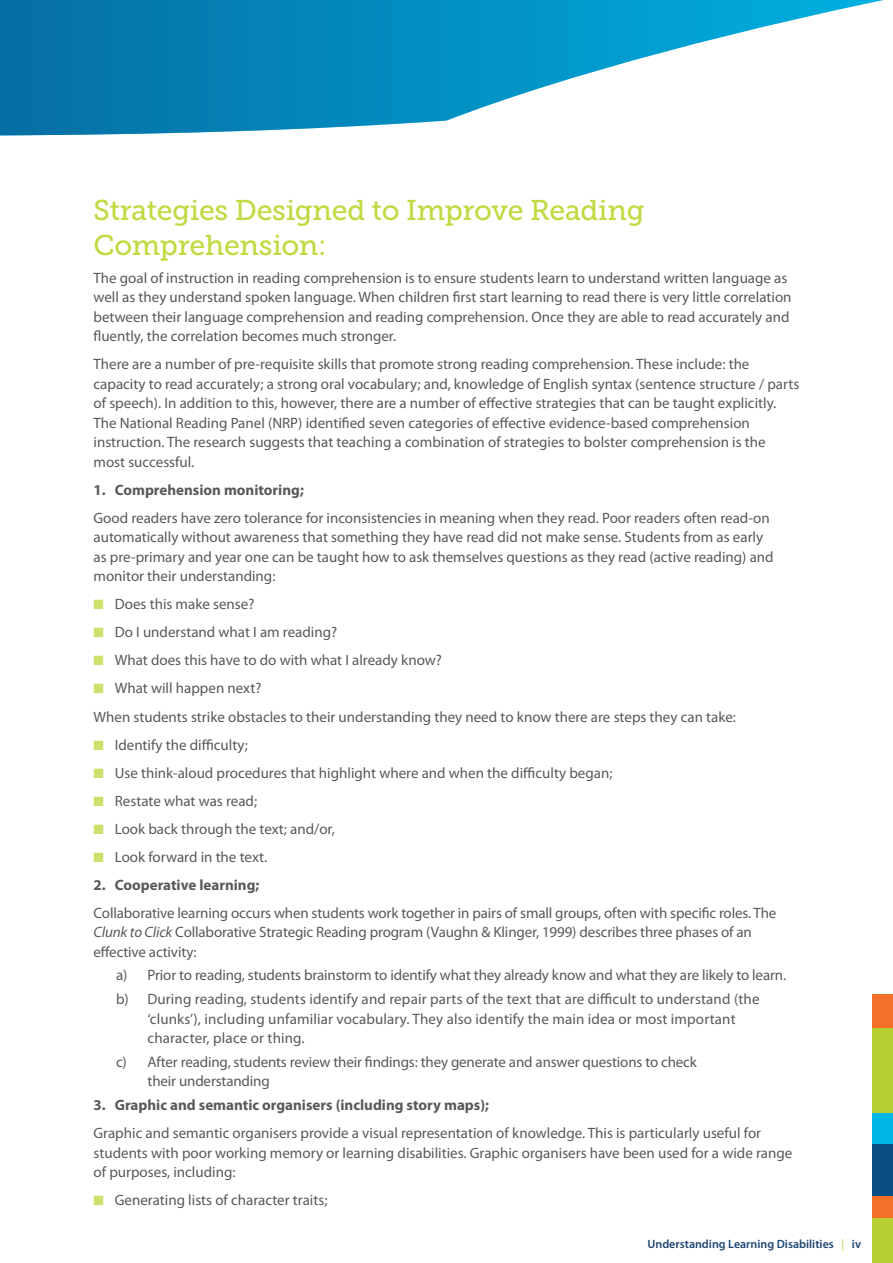
<style>
.page{position:relative;width:893px;height:1263px;background:#fff}
.page>*{position:absolute;margin:0;border:0;box-sizing:border-box;transform-origin:0 0}
.t1{font:28.5px/34.5px "Museo Slab 500";letter-spacing:-.01em;color:#c3d941}
.t2{font:15px/19.5px "Myriad Pro";color:#58595b}
.t3{font:700 15px "Myriad Pro";color:#58595b}
.t4{font:600 12px "Myriad Pro";color:#1d4574}
.s1{color:#cedf6c}
.s2{font-style:italic}
</style>
<div class="page">
<svg style="left:0;top:0;width:883px;height:135px"></svg>
<div style="left:872px;top:1143px;width:21px;height:120px;background:#0a4c84"></div>
<div style="left:872px;top:1028px;width:21px;height:78px;background:#b8cf33"></div>
<div style="left:872px;top:1196px;width:21px;height:30px;background:#f37029"></div>
<div style="left:872px;top:994px;width:21px;height:34px;background:#f37029"></div>
<div style="left:872px;top:1218px;width:21px;height:45px;background:#b8cf33"></div>
<div style="left:872px;top:1044px;width:21px;height:70px;background:#b8cf33"></div>
<div style="left:872px;top:1113px;width:21px;height:30px;background:#00b6e6"></div>
<h1 class="t1" style="left:94px;top:193px;width:553px">Strategies Designed to Improve Reading<br>Comprehension:</h1>
<p class="t2" style="left:94px;top:268px;width:699px">The goal of instruction in reading comprehension is to ensure students learn to understand written language as well as they understand spoken language. When children first start learning to read there is very little correlation between their language comprehension and reading comprehension. Once they are able to read accurately and fluently, the correlation becomes much stronger.</p>
<p class="t2" style="left:94px;top:354px;width:707px">There are a number of pre-requisite skills that promote strong reading comprehension. These include: the capacity to read accurately; a strong oral vocabulary; and, knowledge of English syntax (sentence structure / parts of speech). In addition to this, however, there are a number of effective strategies that can be taught explicitly.<br>The National Reading Panel (NRP) identified seven categories of effective evidence-based comprehension instruction. The research suggests that teaching a combination of strategies to bolster comprehension is the most successful.</p>
<p class="t3" style="left:94px;top:480px;width:212px">1. Comprehension monitoring;</p>
<p class="t2" style="left:94px;top:508px;width:682px">Good readers have zero tolerance for inconsistencies in meaning when they read. Poor readers often read-on automatically without awareness that something they have read did not make sense. Students from as early as pre-primary and year one can be taught how to ask themselves questions as they read (active reading) and monitor their understanding:</p>
<p class="t2" style="left:94px;top:594px;width:162px"><span class="s1">■</span> Does this make sense?</p>
<p class="t2" style="left:94px;top:622px;width:245px"><span class="s1">■</span> Do I understand what I am reading?</p>
<p class="t2" style="left:94px;top:650px;width:350px"><span class="s1">■</span> What does this have to do with what I already know?</p>
<p class="t2" style="left:94px;top:674px;width:644px;line-height:28px"><span class="s1">■</span> What will happen next?<br>When students strike obstacles to their understanding they need to know there are steps they can take:</p>
<p class="t2" style="left:94px;top:734px;width:156px"><span class="s1">■</span> Identify the difficulty;</p>
<p class="t2" style="left:94px;top:762px;width:520px"><span class="s1">■</span> Use think-aloud procedures that highlight where and when the difficulty began;</p>
<p class="t2" style="left:94px;top:790px;width:165px"><span class="s1">■</span> Restate what was read;</p>
<p class="t2" style="left:94px;top:818px;width:243px"><span class="s1">■</span> Look back through the text; and/or,</p>
<p class="t2" style="left:94px;top:846px;width:175px"><span class="s1">■</span> Look forward in the text.</p>
<p class="t3" style="left:94px;top:875px;width:167px">2. Cooperative learning;</p>
<p class="t2" style="left:94px;top:902px;width:684px">Collaborative learning occurs when students work together in pairs of small groups, often with specific roles. The<br><span class="s2">Clunk to Click</span> Collaborative Strategic Reading program (Vaughn &amp; Klinger, 1999) describes three phases of an effective activity:</p>
<p class="t2" style="left:116px;top:963px;width:672px;line-height:23.7px">a) Prior to reading, students brainstorm to identify what they already know and what they are likely to learn. b) During reading, students identify and repair parts of the text that are difficult to understand (the</p>
<p class="t2" style="left:148px;top:1008px;width:590px">‘clunks’), including unfamiliar vocabulary. They also identify the main idea or most important character, place or thing.</p>
<p class="t2" style="left:148px;top:1052px;width:551px;text-indent:-32px">c) After reading, students review their findings: they generate and answer questions to check their understanding</p>
<p class="t3" style="left:94px;top:1095px;width:397px">3. Graphic and semantic organisers (including story maps);</p>
<p class="t2" style="left:94px;top:1123px;width:700px">Graphic and semantic organisers provide a visual representation of knowledge. This is particularly useful for students with poor working memory or learning disabilities. Graphic organisers have been used for a wide range of purposes, including:</p>
<p class="t2" style="left:94px;top:1190px;width:235px"><span class="s1">■</span> Generating lists of character traits;</p>
<p class="t4" style="left:647px;top:1236px;width:215px">Understanding Learning Disabilities <span class="s1">|</span> iv</p>
</div>
